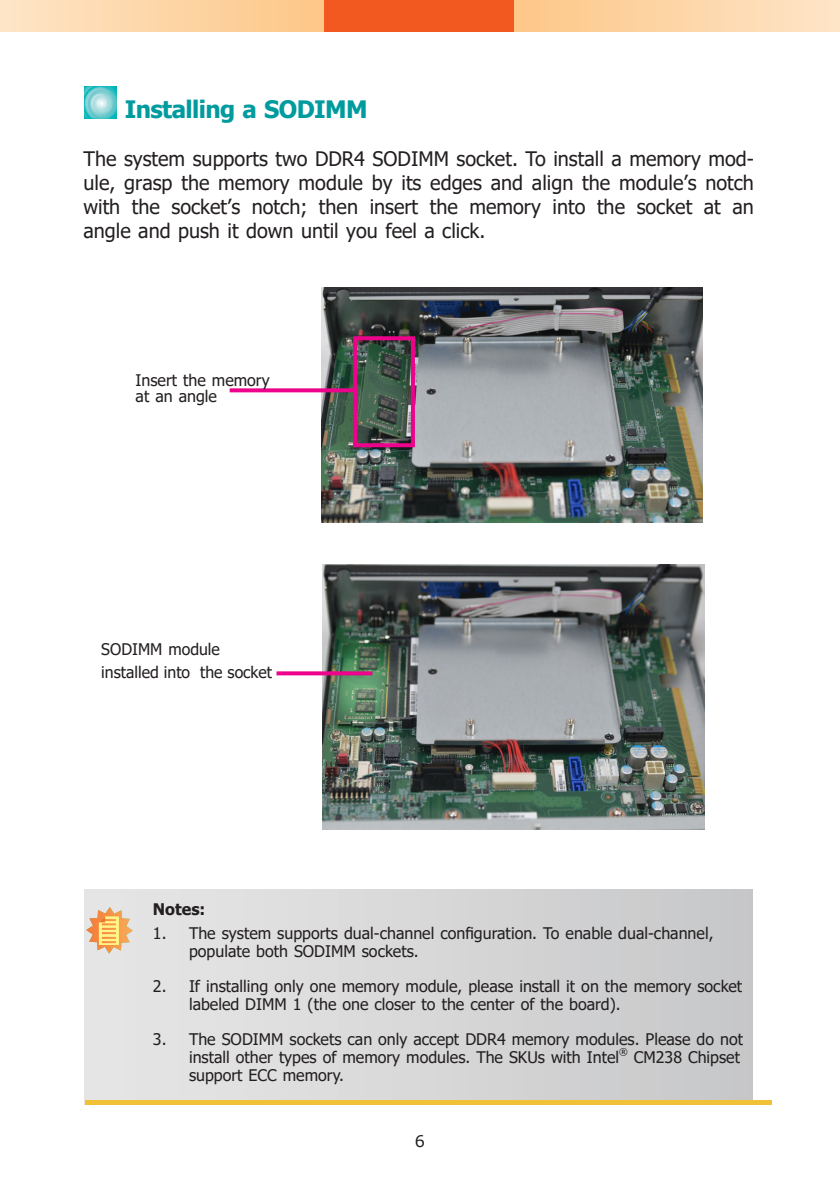
<style>
.page{position:relative;width:840px;height:1191px;background:#fff}
.page>*{position:absolute;margin:0;border:0;box-sizing:border-box;transform-origin:0 0}
.t1{font:700 24px "Tahoma";letter-spacing:-.025em;color:#009b9e}
.t2{font:20px/24px "Tahoma";color:#231f20;text-align:justify}
.t3{font:16px/18px "Tahoma";color:#231f20}
.t4{font:700 16px "Tahoma";color:#231f20}
.t5{font:16px "Verdana";color:#231f20}
.t6{font:9.4px "Tahoma";color:#231f20}
</style>
<div class="page">
<div style="left:322px;top:0;width:192px;height:32px;background:#f15921"></div>
<div style="left:514px;top:0;width:325px;height:32px;background:linear-gradient(to right,#fdc786,#fee5c8)"></div>
<div style="left:0;top:0;width:323px;height:32px;background:linear-gradient(to right,#fee5c8,#fdc787)"></div>
<svg style="left:84px;top:86px;width:32px;height:32px"></svg>
<img style="left:322px;top:564px;width:382px;height:265px">
<svg style="left:276px;top:671px;width:96px;height:4px"></svg>
<div style="left:84px;top:889px;width:668px;height:215px;background:linear-gradient(to right,#e8e7e7,#c7c8c9)"></div>
<svg style="left:86px;top:907px;width:47px;height:46px;background:#eec592"></svg>
<hr style="left:85px;top:1100px;width:686px;height:4px;background:#f1c237">
<img style="left:321px;top:287px;width:381px;height:235px">
<svg style="left:229px;top:388px;width:124px;height:4px"></svg>
<div style="left:353px;top:336px;width:61px;height:111px;border:4px solid #ed028c"></div>
<h1 class="t1" style="left:125px;top:92px;width:244px">Installing a SODIMM</h1>
<p class="t2" style="left:83px;top:148px;width:671px">The system supports two DDR4 SODIMM socket. To install a memory mod&shy;ule, grasp the memory module by its edges and align the module’s notch with the socket’s notch; then insert the memory into the socket at an angle and push it down until you feel a click.</p>
<p class="t3" style="left:136px;top:374px;width:135px;line-height:15.4px">Insert the memory at an angle</p>
<p class="t3" style="left:101px;top:638px;width:172px;line-height:23.4px">SODIMM module installed into the socket</p>
<p class="t4" style="left:153px;top:898px;width:54px">Notes:</p>
<p class="t3" style="left:189px;top:924px;width:525px;text-indent:-36px">1. The system supports dual-channel configuration. To enable dual-channel, populate both SODIMM sockets.</p>
<p class="t3" style="left:189px;top:978px;width:554px;text-indent:-36px">2. If installing only one memory module, please install it on the memory socket labeled DIMM 1 (the one closer to the center of the board).</p>
<p class="t3" style="left:189px;top:1031px;width:555px;text-indent:-36px">3. The SODIMM sockets can only accept DDR4 memory modules. Please do not install other types of memory modules. The SKUs with Intel</p>
<p class="t6" style="left:619px;top:1045px;width:10px">®</p>
<p class="t3" style="left:633px;top:1049px;width:108px">CM238 Chipset</p>
<p class="t3" style="left:189px;top:1067px;width:156px">support ECC memory.</p>
<p class="t5" style="left:414px;top:1129px;width:12px">6</p>
</div>
